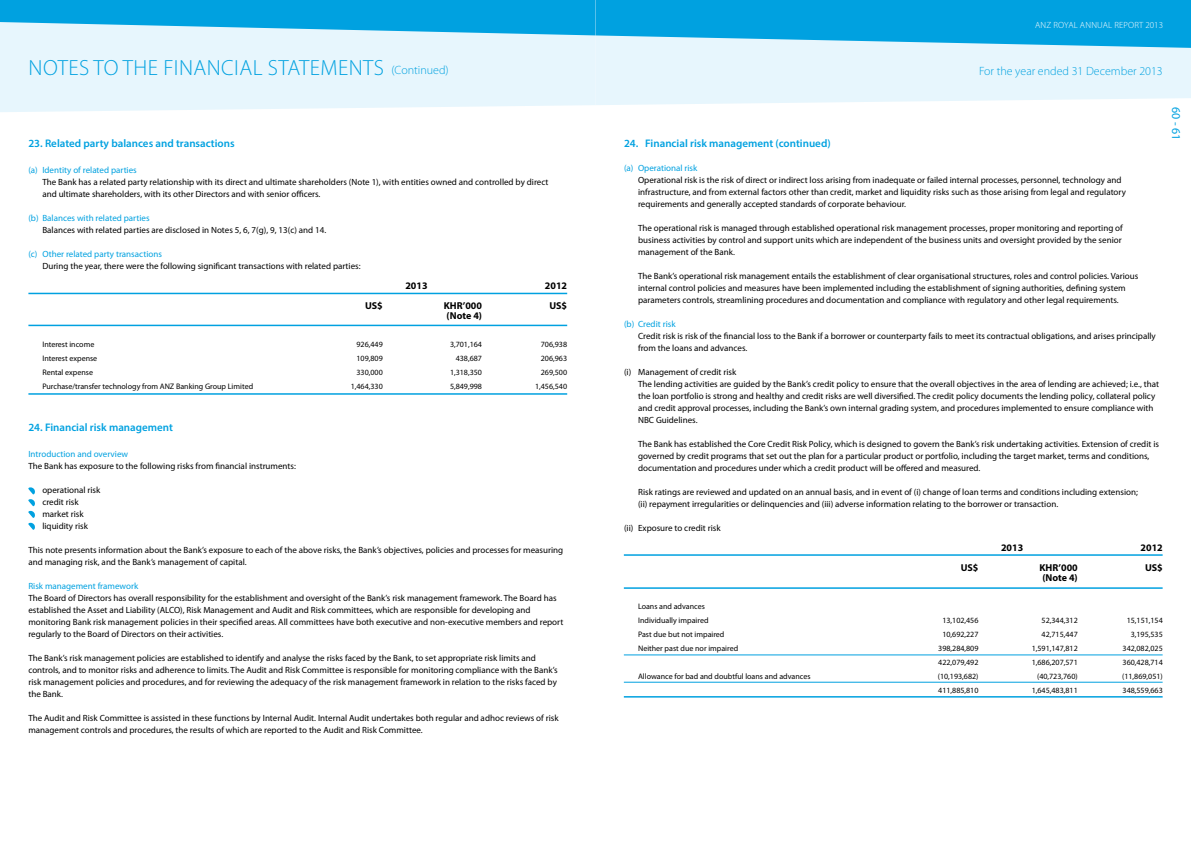
<style>
.page{position:relative;width:1191px;height:842px;background:#fff}
.page>*{position:absolute;margin:0;border:0;box-sizing:border-box;transform-origin:0 0}
.t1{font:300 22px "Myriad Pro";letter-spacing:.02em;color:#00a1e0}
.t2{font:300 12px "Myriad Pro";color:#00a1e0}
.t3{font:12px "Myriad Pro";color:#00a1e0}
.t4{font:600 11px "Myriad Pro";color:#00a1e0}
.t5{font:700 10px "Myriad Pro";color:#000}
.t6{font:9px/12px "Myriad Pro";color:#000}
.t7{font:9px "Myriad Pro";color:#00a1e0}
.t8{font:300 9px "Myriad Pro";letter-spacing:.02em;color:#fff}
.t9{font:8px/14px "Myriad Pro";color:#000}
.s1{font-size:12px}
</style>
<div class="page">
<div style="left:0;top:48px;width:595px;height:64px;background:#e7f6fd"></div>
<div style="left:595px;top:48px;width:596px;height:57px;background:#e7f6fd"></div>
<svg style="left:0;top:0;width:1191px;height:48px;background:#3db7e7"></svg>
<hr style="left:624px;top:655px;width:538px;height:1px;background:#00a1e0">
<hr style="left:624px;top:682px;width:538px;height:1px;background:#00a1e0">
<hr style="left:624px;top:554px;width:538px;height:2px;background:#00a1e0">
<hr style="left:624px;top:587px;width:538px;height:2px;background:#00a1e0">
<hr style="left:624px;top:696px;width:538px;height:2px;background:#00a1e0">
<hr style="left:28px;top:293px;width:539px;height:1px;background:#00a1e0">
<hr style="left:28px;top:325px;width:539px;height:1px;background:#00a1e0">
<hr style="left:28px;top:393px;width:539px;height:2px;background:#00a1e0">
<svg style="left:28px;top:487px;width:7px;height:43px"></svg>
<p class="t8" style="left:1035px;top:20px;width:129px">ANZ ROYAL ANNUAL REPORT 2013</p>
<h1 class="t1" style="left:29px;top:54px;width:422px">N OTES TO THE FI NANCIAL STATEMENTS <span class="s1">(CONTINUED)</span></h1>
<h2 class="t2" style="left:979px;top:64px;width:185px">FOR THE YEAR ENDED 31 DECEMBER 2013</h2>
<p class="t4" style="left:28px;top:137px;width:208px">23. Related party balances and transactions</p>
<p class="t7" style="left:28px;top:165px;width:110px">(a) Identity of related parties</p>
<p class="t6" style="left:42px;top:176px;width:507px">The Bank has a related party relationship with its direct and ultimate shareholders (Note 1), with entities owned and controlled by direct and ultimate shareholders, with its other Directors and with senior officers.</p>
<p class="t7" style="left:28px;top:213px;width:123px">(b) Balances with related parties</p>
<p class="t6" style="left:42px;top:224px;width:285px">Balances with related parties are disclosed in Notes 5, 6, 7(g), 9, 13(c) and 14.</p>
<p class="t7" style="left:28px;top:249px;width:135px">(c) Other related party transactions</p>
<p class="t6" style="left:42px;top:260px;width:320px">During the year, there were the following significant transactions with related parties:</p>
<p class="t5" style="left:405px;top:279px;width:24px">2013</p>
<p class="t5" style="left:545px;top:279px;width:24px">2012</p>
<p class="t5" style="left:365px;top:299px;width:19px">US$</p>
<p class="t5" style="left:444px;top:299px;width:40px">KHR’000</p>
<p class="t5" style="left:549px;top:299px;width:19px">US$</p>
<p class="t5" style="left:446px;top:309px;width:37px">(Note 4)</p>
<p class="t9" style="left:42px;top:338px;width:53px">Interest income</p>
<p class="t9" style="left:356px;top:338px;width:28px">926,449</p>
<p class="t9" style="left:450px;top:338px;width:34px">3,701,164</p>
<p class="t9" style="left:541px;top:338px;width:28px">706,938</p>
<p class="t9" style="left:42px;top:352px;width:56px">Interest expense</p>
<p class="t9" style="left:356px;top:352px;width:28px">109,809</p>
<p class="t9" style="left:456px;top:352px;width:28px">438,687</p>
<p class="t9" style="left:541px;top:352px;width:28px">206,963</p>
<p class="t9" style="left:42px;top:366px;width:52px">Rental expense</p>
<p class="t9" style="left:356px;top:366px;width:28px">330,000</p>
<p class="t9" style="left:450px;top:366px;width:34px">1,318,350</p>
<p class="t9" style="left:541px;top:366px;width:28px">269,500</p>
<p class="t9" style="left:42px;top:380px;width:212px">Purchase/transfer technology from ANZ Banking Group Limited</p>
<p class="t9" style="left:351px;top:380px;width:34px">1,464,330</p>
<p class="t9" style="left:450px;top:380px;width:34px">5,849,998</p>
<p class="t9" style="left:535px;top:380px;width:34px">1,456,540</p>
<p class="t4" style="left:28px;top:421px;width:146px">24. Financial risk management</p>
<p class="t7" style="left:28px;top:449px;width:101px">Introduction and overview</p>
<p class="t6" style="left:28px;top:460px;width:269px">The Bank has exposure to the following risks from financial instruments:</p>
<p class="t6" style="left:42px;top:484px;width:60px">operational risk credit risk market risk liquidity risk</p>
<p class="t6" style="left:28px;top:544px;width:536px">This note presents information about the Bank’s exposure to each of the above risks, the Bank’s objectives, policies and processes for measuring and managing risk, and the Bank’s management of capital.</p>
<p class="t7" style="left:28px;top:581px;width:111px">Risk management framework</p>
<p class="t6" style="left:28px;top:592px;width:536px">The Board of Directors has overall responsibility for the establishment and oversight of the Bank’s risk management framework. The Board has established the Asset and Liability (ALCO), Risk Management and Audit and Risk committees, which are responsible for developing and monitoring Bank risk management policies in their specified areas. All committees have both executive and non-executive members and report regularly to the Board of Directors on their activities.</p>
<p class="t6" style="left:28px;top:652px;width:531px">The Bank’s risk management policies are established to identify and analyse the risks faced by the Bank, to set appropriate risk limits and controls, and to monitor risks and adherence to limits. The Audit and Risk Committee is responsible for monitoring compliance with the Bank’s risk management policies and procedures, and for reviewing the adequacy of the risk management framework in relation to the risks faced by the Bank.</p>
<p class="t6" style="left:28px;top:712px;width:532px">The Audit and Risk Committee is assisted in these functions by Internal Audit. Internal Audit undertakes both regular and adhoc reviews of risk management controls and procedures, the results of which are reported to the Audit and Risk Committee.</p>
<p class="t4" style="left:624px;top:137px;width:208px">24. Financial risk management (continued)</p>
<p class="t7" style="left:624px;top:163px;width:75px">(a) Operational risk</p>
<p class="t6" style="left:638px;top:174px;width:489px">Operational risk is the risk of direct or indirect loss arising from inadequate or failed internal processes, personnel, technology and infrastructure, and from external factors other than credit, market and liquidity risks such as those arising from legal and regulatory requirements and generally accepted standards of corporate behaviour.</p>
<p class="t6" style="left:638px;top:222px;width:486px">The operational risk is managed through established operational risk management processes, proper monitoring and reporting of business activities by control and support units which are independent of the business units and oversight provided by the senior management of the Bank.</p>
<p class="t6" style="left:638px;top:270px;width:502px">The Bank’s operational risk management entails the establishment of clear organisational structures, roles and control policies. Various internal control policies and measures have been implemented including the establishment of signing authorities, defining system parameters controls, streamlining procedures and documentation and compliance with regulatory and other legal requirements.</p>
<p class="t7" style="left:624px;top:319px;width:53px">(b) Credit risk</p>
<p class="t6" style="left:638px;top:330px;width:519px">Credit risk is risk of the financial loss to the Bank if a borrower or counterparty fails to meet its contractual obligations, and arises principally from the loans and advances.</p>
<p class="t6" style="left:638px;top:366px;width:522px;text-indent:-14px">(i) Management of credit risk<br>The lending activities are guided by the Bank’s credit policy to ensure that the overall objectives in the area of lending are achieved; i.e., that the loan portfolio is strong and healthy and credit risks are well diversified. The credit policy documents the lending policy, collateral policy and credit approval processes, including the Bank’s own internal grading system, and procedures implemented to ensure compliance with NBC Guidelines.</p>
<p class="t6" style="left:638px;top:438px;width:522px">The Bank has established the Core Credit Risk Policy, which is designed to govern the Bank’s risk undertaking activities. Extension of credit is governed by credit programs that set out the plan for a particular product or portfolio, including the target market, terms and conditions, documentation and procedures under which a credit product will be offered and measured.</p>
<p class="t6" style="left:638px;top:486px;width:501px">Risk ratings are reviewed and updated on an annual basis, and in event of (i) change of loan terms and conditions including extension; (ii) repayment irregularities or delinquencies and (iii) adverse information relating to the borrower or transaction.</p>
<p class="t6" style="left:624px;top:522px;width:98px">(ii) Exposure to credit risk</p>
<p class="t5" style="left:1001px;top:541px;width:24px">2013</p>
<p class="t5" style="left:1140px;top:541px;width:24px">2012</p>
<p class="t5" style="left:960px;top:561px;width:19px">US$</p>
<p class="t5" style="left:1039px;top:561px;width:40px">KHR’000</p>
<p class="t5" style="left:1145px;top:561px;width:19px">US$</p>
<p class="t5" style="left:1042px;top:571px;width:37px">(Note 4)</p>
<p class="t9" style="left:638px;top:600px;width:72px">Loans and advances<br>Individually impaired</p>
<p class="t9" style="left:942px;top:614px;width:38px">13,102,456</p>
<p class="t9" style="left:1041px;top:614px;width:38px">52,344,312</p>
<p class="t9" style="left:1126px;top:614px;width:38px">15,151,154</p>
<p class="t9" style="left:638px;top:628px;width:88px">Past due but not impaired</p>
<p class="t9" style="left:942px;top:628px;width:38px">10,692,227</p>
<p class="t9" style="left:1041px;top:628px;width:38px">42,715,447</p>
<p class="t9" style="left:1130px;top:628px;width:34px">3,195,535</p>
<p class="t9" style="left:638px;top:642px;width:102px">Neither past due nor impaired</p>
<p class="t9" style="left:938px;top:642px;width:42px">398,284,809</p>
<p class="t9" style="left:1031px;top:642px;width:48px">1,591,147,812</p>
<p class="t9" style="left:1122px;top:642px;width:42px">342,082,025</p>
<p class="t9" style="left:938px;top:656px;width:42px">422,079,492</p>
<p class="t9" style="left:1031px;top:656px;width:48px">1,686,207,571</p>
<p class="t9" style="left:1122px;top:656px;width:42px">360,428,714</p>
<p class="t9" style="left:638px;top:670px;width:174px">Allowance for bad and doubtful loans and advances</p>
<p class="t9" style="left:937px;top:670px;width:42px">(10,193,682)</p>
<p class="t9" style="left:1037px;top:670px;width:42px">(40,723,760)</p>
<p class="t9" style="left:1122px;top:670px;width:42px">(11,869,051)</p>
<p class="t9" style="left:938px;top:684px;width:42px">411,885,810</p>
<p class="t9" style="left:1031px;top:684px;width:48px">1,645,483,811</p>
<p class="t9" style="left:1122px;top:684px;width:42px">348,559,663</p>
<h2 class="t3" style="left:1183px;top:107px;width:35px;rotate:90deg">60 - 61</h2>
</div>
